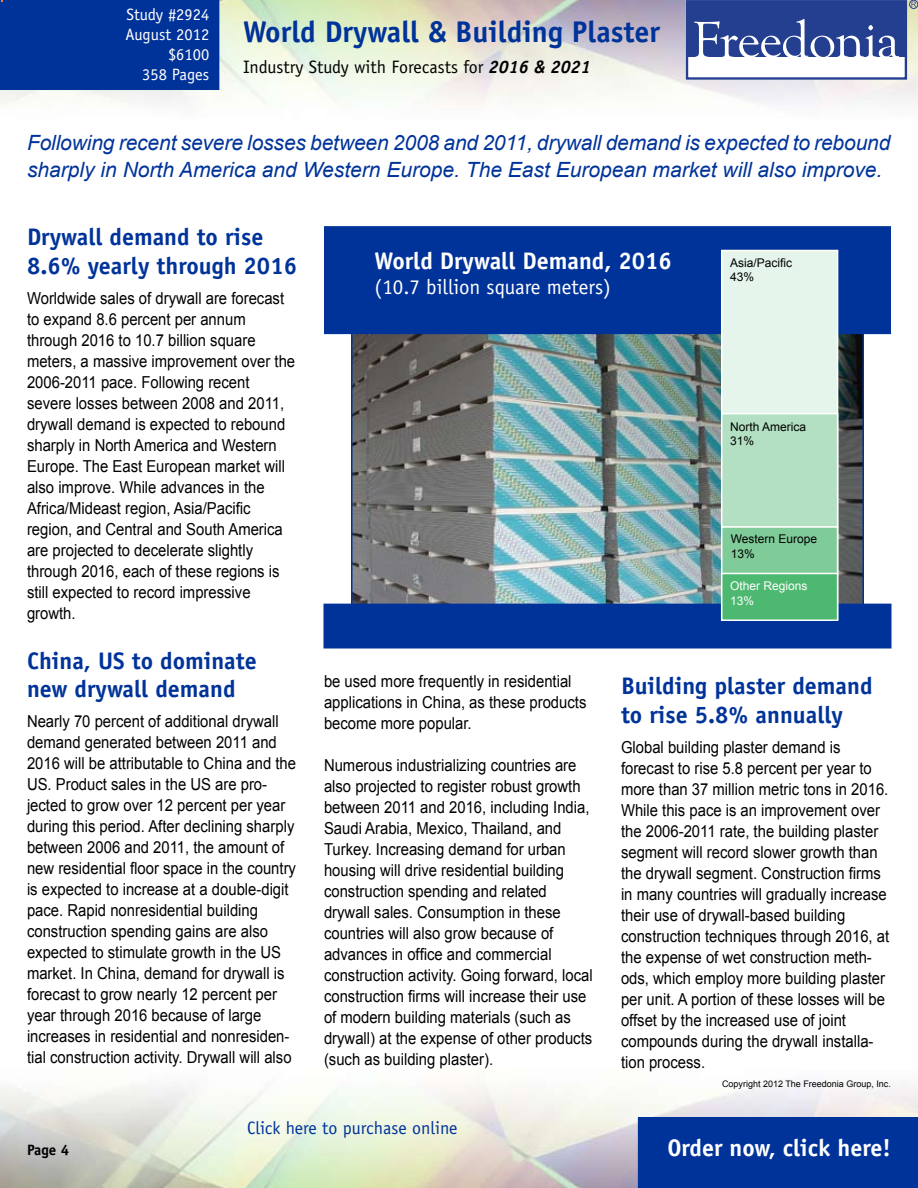
<style>
.page{position:relative;width:918px;height:1188px;background:#fff}
.page>*{position:absolute;margin:0;border:0;box-sizing:border-box;transform-origin:0 0}
.t1{font:700 30px "Officina Sans";color:#039}
.t2{font:700 24px/28.8px "Officina Sans";color:#039}
.t3{font:700 24px "Officina Sans";color:#fff}
.t4{font:italic 21px/27px "Arial";letter-spacing:-.005em;color:#039}
.t5{font:21px "Officina Sans";color:#fff}
.t6{font:18px "Officina Sans";color:#000}
.t7{font:18px "Officina Sans";color:#039}
.t8{font:16.5px/21px "Arial";color:#000;scale:.9 1}
.t9{font:16.5px/19.8px "Officina Sans";color:#fff;text-align:right}
.t10{font:700 15px "Officina Sans";color:#000}
.t11{font:12px/14.2px "Arial";color:#000}
.t12{font:12px/14.2px "Arial";color:#fff}
.t13{font:9px "Arial";color:#000}
.s1{font-weight:700;font-style:italic}
</style>
<div class="page">
<div style="left:638px;top:1117px;width:280px;height:71px;background:#039"></div>
<div style="left:686px;top:0;width:221px;height:80px;border:2px solid #243e90"></div>
<div style="left:687px;top:1px;width:218px;height:56px;background:#243e90"></div>
<svg style="left:694px;top:19px;width:205px;height:38px"></svg>
<div style="left:909px;top:0;width:9px;height:9px;border:1px solid #243e90;border-radius:50%"></div>
<svg style="left:911px;top:2px;width:5px;height:5px"></svg>
<img style="left:354px;top:334px;width:507px;height:270px">
<div style="left:325px;top:227px;width:565px;height:106px;background:#039"></div>
<div style="left:324px;top:226px;width:567px;height:108px;border:2px solid #039"></div>
<div style="left:0;top:0;width:219px;height:90px;background:#039"></div>
<div style="left:324px;top:604px;width:567px;height:44px;background:#039"></div>
<div style="left:722px;top:250px;width:116px;height:369px;background:#e6f5eb"></div>
<div style="left:721px;top:250px;width:117px;height:370px;border:2px solid #fff"></div>
<div style="left:722px;top:414px;width:116px;height:113px;background:#b3e0c2"></div>
<div style="left:721px;top:413px;width:117px;height:115px;border:2px solid #fff"></div>
<div style="left:722px;top:527px;width:116px;height:47px;background:#80cc99"></div>
<div style="left:721px;top:526px;width:117px;height:48px;border:2px solid #fff"></div>
<div style="left:722px;top:573px;width:116px;height:47px;background:#4db870"></div>
<div style="left:721px;top:573px;width:117px;height:48px;border:2px solid #fff"></div>
<p class="t9" style="left:126px;top:5px;width:85px">Study #2924<br>August 2012 $6100<br>358 Pages</p>
<h1 class="t1" style="left:243px;top:13px;width:419px">World Drywall &amp; Building Plaster</h1>
<p class="t6" style="left:243px;top:57px;width:349px">Industry Study with Forecasts for <span class="s1">2016 &amp; 2021</span></p>
<p class="t4" style="left:27px;top:130px;width:865px">Following recent severe losses between 2008 and 2011, drywall demand is expected to rebound sharply in North America and Western Europe. The East European market will also improve.</p>
<h2 class="t2" style="left:27px;top:222px;width:272px">Drywall demand to rise<br>8.6% yearly through 2016</h2>
<p class="t8" style="left:27px;top:288px;width:300px">Worldwide sales of drywall are forecast to expand 8.6 percent per annum through 2016 to 10.7 billion square meters, a massive improvement over the 2006-2011 pace. Following recent severe losses between 2008 and 2011, drywall demand is expected to rebound sharply in North America and Western Europe. The East European market will also improve. While advances in the Africa/Mideast region, Asia/Pacific region, and Central and South America are projected to decelerate slightly through 2016, each of these regions is still expected to record impressive growth.</p>
<h2 class="t2" style="left:27px;top:646px;width:231px">China, US to dominate new drywall demand</h2>
<p class="t8" style="left:27px;top:711px;width:300px">Nearly 70 percent of additional drywall demand generated between 2011 and 2016 will be attributable to China and the US. Product sales in the US are pro&shy;jected to grow over 12 percent per year during this period. After declining sharply between 2006 and 2011, the amount of new residential floor space in the country is expected to increase at a double-digit pace. Rapid nonresidential building construction spending gains are also expected to stimulate growth in the US market. In China, demand for drywall is forecast to grow nearly 12 percent per year through 2016 because of large increases in residential and nonresiden&shy;tial construction activity. Drywall will also</p>
<h2 class="t3" style="left:375px;top:245px;width:299px">World Drywall Demand, 2016</h2>
<p class="t5" style="left:375px;top:274px;width:238px">(10.7 billion square meters)</p>
<p class="t11" style="left:730px;top:256px;width:64px">Asia/Pacific<br>43%</p>
<p class="t11" style="left:730px;top:420px;width:78px">North America<br>31%</p>
<p class="t11" style="left:731px;top:532px;width:88px">Western Europe<br>13%</p>
<p class="t12" style="left:730px;top:579px;width:79px">Other Regions<br>13%</p>
<p class="t8" style="left:324px;top:671px;width:293px">be used more frequently in residential applications in China, as these products become more popular.</p>
<p class="t8" style="left:324px;top:755px;width:300px">Numerous industrializing countries are also projected to register robust growth between 2011 and 2016, including India, Saudi Arabia, Mexico, Thailand, and Turkey. Increasing demand for urban housing will drive residential building construction spending and related drywall sales. Consumption in these countries will also grow because of advances in office and commercial construction activity. Going forward, local construction firms will increase their use of modern building materials (such as drywall) at the expense of other products (such as building plaster).</p>
<h2 class="t2" style="left:621px;top:671px;width:253px">Building plaster demand to rise 5.8% annually</h2>
<p class="t8" style="left:621px;top:737px;width:300px">Global building plaster demand is forecast to rise 5.8 percent per year to more than 37 million metric tons in 2016.<br>While this pace is an improvement over the 2006-2011 rate, the building plaster segment will record slower growth than the drywall segment. Construction firms in many countries will gradually increase their use of drywall-based building construction techniques through 2016, at the expense of wet construction meth&shy;ods, which employ more building plaster per unit. A portion of these losses will be offset by the increased use of joint compounds during the drywall installa&shy;tion process.</p>
<p class="t13" style="left:722px;top:1077px;width:170px">Copyright 2012 The Freedonia Group, Inc.</p>
<p class="t7" style="left:247px;top:1117px;width:212px">Click here to purchase online</p>
<p class="t10" style="left:27px;top:1140px;width:31px">Page</p>
<h2 class="t3" style="left:667px;top:1133px;width:225px">Order now, click here!</h2>
</div>
